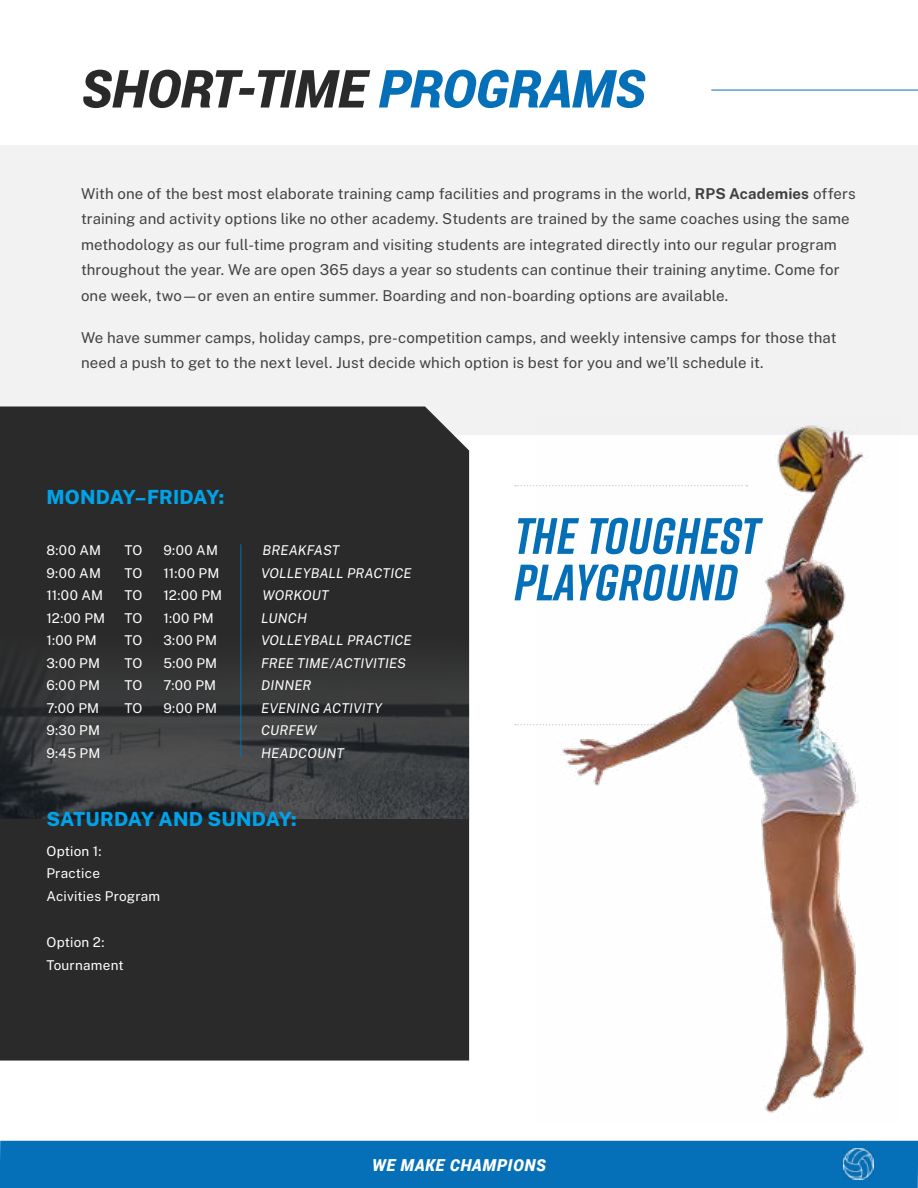
<style>
.page{position:relative;width:918px;height:1188px;background:#fff}
.page>*{position:absolute;margin:0;border:0;box-sizing:border-box;transform-origin:0 0}
.t1{font:italic 900 52.5px "Roboto";color:#2a2a2a}
.t2{font:italic 700 51px/46.5px "Rift";letter-spacing:.01em;color:#0570b8}
.t3{font:800 19.5px "Public Sans";letter-spacing:.005em;color:#00a3ea}
.t4{font:italic 900 16.5px "Roboto";letter-spacing:.045em;color:#fff}
.t5{font:100 15px/25.5px "Public Sans";letter-spacing:.005em;color:#424142}
.t6{font:100 13.5px/22.5px "Public Sans";letter-spacing:.02em;color:#fff}
.t7{font:italic 13.5px "Public Sans";letter-spacing:.01em;color:#fff}
.s1{color:#0570b8}
.s2{font-weight:700}
</style>
<div class="page">
<svg style="left:515px;top:485px;width:20px;height:1px"></svg>
<svg style="left:515px;top:724px;width:20px;height:1px"></svg>
<div style="left:0;top:145px;width:918px;height:289px;background:#f2f2f2"></div>
<div style="left:0;top:819px;width:469px;height:242px;background:#2a2a2a"></div>
<img style="left:0;top:406px;width:469px;height:413px">
<hr style="left:711px;top:90px;width:207px;height:1px;background:#0570b8">
<hr style="left:241px;top:544px;width:1px;height:214px;background:#0570b8">
<img style="left:536px;top:425px;width:364px;height:688px">
<div style="left:0;top:1141px;width:918px;height:47px;background:#0570b8"></div>
<img style="left:843px;top:1149px;width:31px;height:31px">
<h1 class="t1" style="left:81px;top:52px;width:566px">SHORT-TIME <span class="s1">PROGRAMS</span></h1>
<p class="t5" style="left:81px;top:180px;width:776px">With one of the best most elaborate training camp facilities and programs in the world, <span class="s2">RPS Academies</span> offers training and activity options like no other academy. Students are trained by the same coaches using the same methodology as our full-time program and visiting students are integrated directly into our regular program throughout the year. We are open 365 days a year so students can continue their training anytime. Come for one week, two—or even an entire summer. Boarding and non-boarding options are available.</p>
<p class="t5" style="left:81px;top:324px;width:757px">We have summer camps, holiday camps, pre-competition camps, and weekly intensive camps for those that need a push to get to the next level. Just decide which option is best for you and we’ll schedule it.</p>
<h3 class="t3" style="left:46px;top:482px;width:180px">MONDAY–FRIDAY:</h3>
<p class="t6" style="left:46px;top:539px;width:56px">8:00 AM</p>
<p class="t6" style="left:124px;top:539px;width:19px">TO</p>
<p class="t6" style="left:163px;top:539px;width:56px">9:00 AM</p>
<p class="t7" style="left:262px;top:542px;width:79px">BREAKFAST</p>
<p class="t6" style="left:46px;top:561px;width:56px">9:00 AM</p>
<p class="t6" style="left:124px;top:561px;width:19px">TO</p>
<p class="t6" style="left:163px;top:561px;width:57px">11:00 PM</p>
<p class="t7" style="left:261px;top:564px;width:152px">VOLLEYBALL PRACTICE</p>
<p class="t6" style="left:46px;top:584px;width:58px">11:00 AM</p>
<p class="t6" style="left:124px;top:584px;width:19px">TO</p>
<p class="t6" style="left:163px;top:584px;width:60px">12:00 PM</p>
<p class="t7" style="left:262px;top:587px;width:68px">WORKOUT</p>
<p class="t6" style="left:46px;top:606px;width:60px">12:00 PM</p>
<p class="t6" style="left:124px;top:606px;width:19px">TO</p>
<p class="t6" style="left:163px;top:606px;width:52px">1:00 PM</p>
<p class="t7" style="left:261px;top:609px;width:47px">LUNCH</p>
<p class="t6" style="left:46px;top:629px;width:52px">1:00 PM</p>
<p class="t6" style="left:124px;top:629px;width:19px">TO</p>
<p class="t6" style="left:163px;top:629px;width:55px">3:00 PM</p>
<p class="t7" style="left:261px;top:632px;width:152px">VOLLEYBALL PRACTICE</p>
<p class="t6" style="left:46px;top:651px;width:55px">3:00 PM</p>
<p class="t6" style="left:124px;top:651px;width:19px">TO</p>
<p class="t6" style="left:163px;top:651px;width:55px">5:00 PM</p>
<p class="t7" style="left:261px;top:654px;width:146px">FREE TIME/ACTIVITIES</p>
<p class="t6" style="left:46px;top:674px;width:55px">6:00 PM</p>
<p class="t6" style="left:124px;top:674px;width:19px">TO</p>
<p class="t6" style="left:163px;top:674px;width:54px">7:00 PM</p>
<p class="t7" style="left:261px;top:677px;width:52px">DINNER</p>
<p class="t6" style="left:46px;top:696px;width:54px">7:00 PM</p>
<p class="t6" style="left:124px;top:696px;width:19px">TO</p>
<p class="t6" style="left:163px;top:696px;width:55px">9:00 PM</p>
<p class="t7" style="left:261px;top:699px;width:122px">EVENING ACTIVITY</p>
<p class="t6" style="left:46px;top:719px;width:55px">9:30 PM</p>
<p class="t7" style="left:261px;top:722px;width:57px">CURFEW</p>
<p class="t6" style="left:46px;top:741px;width:55px">9:45 PM</p>
<p class="t7" style="left:261px;top:744px;width:85px">HEADCOUNT</p>
<h3 class="t3" style="left:46px;top:805px;width:252px">SATURDAY AND SUNDAY:</h3>
<p class="t6" style="left:46px;top:839px;width:115px">Option 1:<br>Practice<br>Acivities Program</p>
<p class="t6" style="left:46px;top:930px;width:79px;line-height:23.7px">Option 2:<br>Tournament</p>
<h2 class="t2" style="left:514px;top:512px;width:247px">THE TOUGHEST<br>PLAYGROUND</h2>
<p class="t4" style="left:372px;top:1154px;width:175px">WE MAKE CHAMPIONS</p>
</div>
